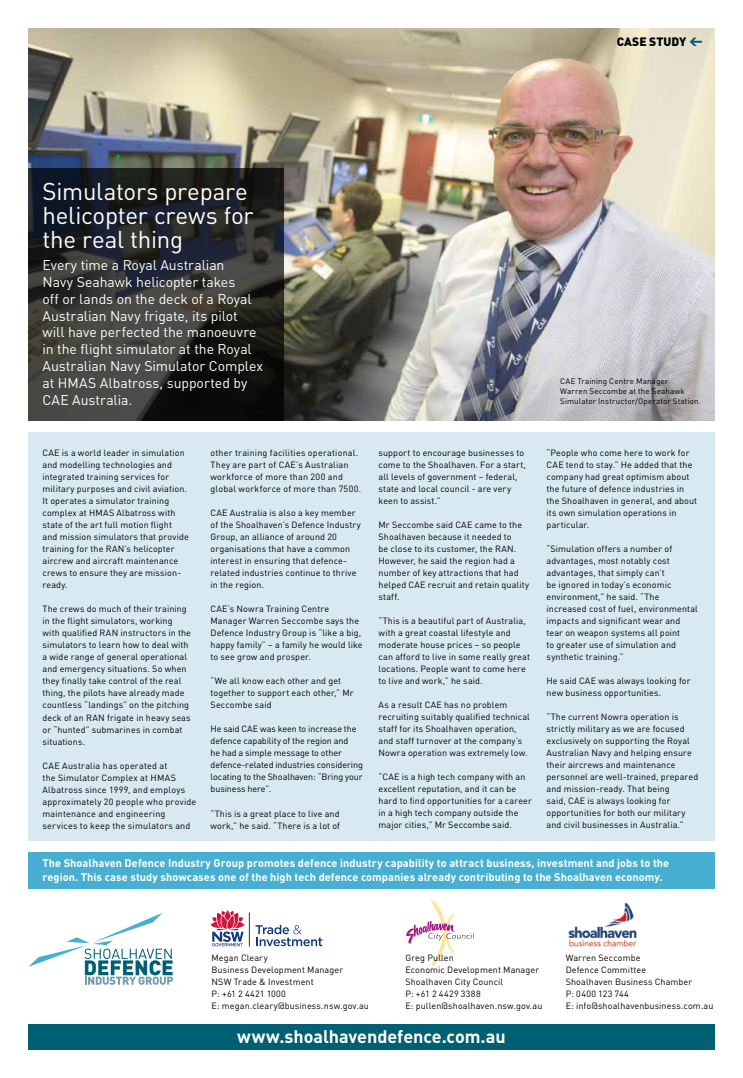
<style>
.page{position:relative;width:743px;height:1078px;background:#fff}
.page>*{position:absolute;margin:0;border:0;box-sizing:border-box;transform-origin:0 0}
.t1{font:24px/24px "DIN";letter-spacing:-.01em;color:#fff}
.t2{font:700 18px "DIN";letter-spacing:-.005em;color:#fff}
.t3{font:14px/16.8px "DIN";letter-spacing:-.005em;color:#fff}
.t4{font:900 12px "DIN";color:#000}
.t5{font:700 11px/14px "DIN";letter-spacing:.005em;color:#fff}
.t6{font:9px/12px "DIN";letter-spacing:.01em;color:#000}
.t7{font:9px/12px "DIN";letter-spacing:-.01em;color:#000}
.t8{font:8px/9.6px "DIN";letter-spacing:.015em;color:#000}
</style>
<div class="page">
<div style="left:28px;top:432px;width:686px;height:408px;background:#d8e9f1"></div>
<div style="left:28px;top:1023px;width:686px;height:26px;background:#006073"></div>
<img style="left:28px;top:28px;width:686px;height:392px">
<svg style="left:28px;top:168px;width:255px;height:252px;background:#2a2b2b"></svg>
<div style="left:28px;top:852px;width:686px;height:36px;background:#47afd1"></div>
<svg style="left:689px;top:37px;width:13px;height:9px"></svg>
<svg style="left:406px;top:900px;width:68px;height:65px"></svg>
<img style="left:568px;top:903px;width:69px;height:44px">
<svg style="left:28px;top:912px;width:145px;height:72px"></svg>
<svg style="left:211px;top:910px;width:34px;height:36px"></svg>
<hr style="left:249px;top:912px;width:1px;height:34px;background:#15397f">
<svg style="left:255px;top:924px;width:67px;height:22px"></svg>
<h3 class="t4" style="left:616px;top:34px;width:71px">CASE STUDY</h3>
<h1 class="t1" style="left:43px;top:178px;width:213px">Simulators prepare helicopter crews for the real thing</h1>
<p class="t3" style="left:43px;top:256px;width:222px">Every time a Royal Australian<br>Navy Seahawk helicopter takes<br>off or lands on the deck of a Royal<br>Australian Navy frigate, its pilot will have perfected the manoeuvre in the flight simulator at the Royal<br>Australian Navy Simulator Complex at HMAS Albatross, supported by<br>CAE Australia.</p>
<p class="t8" style="left:560px;top:376px;width:142px">CAE Training Centre Manager<br>Warren Seccombe at the Seahawk<br>Simulator Instructor/Operator Station.</p>
<p class="t6" style="left:43px;top:447px;width:148px">CAE is a world leader in simulation and modelling technologies and integrated training services for military purposes and civil aviation.<br>It operates a simulator training complex at HMAS Albatross with state of the art full motion flight and mission simulators that provide training for the RAN’s helicopter aircrew and aircraft maintenance crews to ensure they are mission&shy;ready.</p>
<p class="t6" style="left:43px;top:603px;width:150px">The crews do much of their training in the flight simulators, working with qualified RAN instructors in the simulators to learn how to deal with a wide range of general operational and emergency situations. So when they finally take control of the real thing, the pilots have already made countless “landings” on the pitching deck of an RAN frigate in heavy seas or “hunted” submarines in combat situations.</p>
<p class="t6" style="left:43px;top:759px;width:155px">CAE Australia has operated at<br>the Simulator Complex at HMAS<br>Albatross since 1999, and employs approximately 20 people who provide maintenance and engineering services to keep the simulators and</p>
<p class="t6" style="left:210px;top:447px;width:152px">other training facilities operational.<br>They are part of CAE’s Australian workforce of more than 200 and global workforce of more than 7500.</p>
<p class="t6" style="left:210px;top:507px;width:152px">CAE Australia is also a key member of the Shoalhaven’s Defence Industry<br>Group, an alliance of around 20 organisations that have a common interest in ensuring that defence&shy;related industries continue to thrive in the region.</p>
<p class="t6" style="left:210px;top:602px;width:154px">CAE’s Nowra Training Centre<br>Manager Warren Seccombe says the<br>Defence Industry Group is “like a big, happy family” – a family he would like to see grow and prosper.</p>
<p class="t6" style="left:210px;top:674px;width:145px">“We all know each other and get together to support each other,” Mr<br>Seccombe said</p>
<p class="t7" style="left:210px;top:722px;width:154px">He said CAE was keen to increase the defence capability of the region and<br>he had a simple message to other defence-related industries considering locating to the Shoalhaven: “Bring your business here”.</p>
<p class="t6" style="left:210px;top:806px;width:131px">“This is a great place to live and work,” he said. “There is a lot of</p>
<p class="t6" style="left:378px;top:446px;width:149px">support to encourage businesses to come to the Shoalhaven. For a start, all levels of government – federal, state and local council - are very keen to assist.”</p>
<p class="t6" style="left:378px;top:518px;width:152px">Mr Seccombe said CAE came to the<br>Shoalhaven because it needed to<br>be close to its customer, the RAN.<br>However, he said the region had a number of key attractions that had helped CAE recruit and retain quality staff.</p>
<p class="t6" style="left:378px;top:614px;width:153px">“This is a beautiful part of Australia, with a great coastal lifestyle and moderate house prices – so people can afford to live in some really great locations. People want to come here to live and work,” he said.</p>
<p class="t6" style="left:378px;top:698px;width:153px">As a result CAE has no problem recruiting suitably qualified technical staff for its Shoalhaven operation, and staff turnover at the company’s Nowra operation was extremely low.</p>
<p class="t6" style="left:378px;top:770px;width:155px">“CAE is a high tech company with an excellent reputation, and it can be hard to find opportunities for a career in a high tech company outside the major cities,” Mr Seccombe said.</p>
<p class="t6" style="left:546px;top:446px;width:152px">“People who come here to work for<br>CAE tend to stay.” He added that the company had great optimism about the future of defence industries in the Shoalhaven in general, and about its own simulation operations in particular.</p>
<p class="t6" style="left:546px;top:542px;width:153px">“Simulation offers a number of advantages, most notably cost advantages, that simply can’t<br>be ignored in today’s economic environment,” he said. “The increased cost of fuel, environmental impacts and significant wear and tear on weapon systems all point<br>to greater use of simulation and synthetic training.”</p>
<p class="t6" style="left:546px;top:674px;width:145px">He said CAE was always looking for new business opportunities.</p>
<p class="t6" style="left:546px;top:710px;width:153px">“The current Nowra operation is strictly military as we are focused exclusively on supporting the Royal Australian Navy and helping ensure their aircrews and maintenance personnel are well-trained, prepared and mission-ready. That being<br>said, CAE is always looking for opportunities for both our military and civil businesses in Australia.”</p>
<p class="t5" style="left:43px;top:855px;width:628px">The Shoalhaven Defence Industry Group promotes defence industry capability to attract business, investment and jobs to the region. This case study showcases one of the high tech defence companies already contributing to the Shoalhaven economy.</p>
<p class="t6" style="left:211px;top:951px;width:159px">Megan Cleary<br>Business Development Manager<br>NSW Trade &amp; Investment<br>P: +61 2 4421 1000<br>E: megan.cleary@business.nsw.gov.au</p>
<p class="t6" style="left:405px;top:951px;width:139px">Greg Pullen<br>Economic Development Manager<br>Shoalhaven City Council<br>P: +61 2 4429 3388<br>E: pullen@shoalhaven.nsw.gov.au</p>
<p class="t6" style="left:565px;top:951px;width:149px">Warren Seccombe<br>Defence Committee<br>Shoalhaven Business Chamber<br>P: 0400 123 744<br>E: info@shoalhavenbusiness.com.au</p>
<h2 class="t2" style="left:237px;top:1024px;width:270px">www.shoalhavendefence.com.au</h2>
</div>
